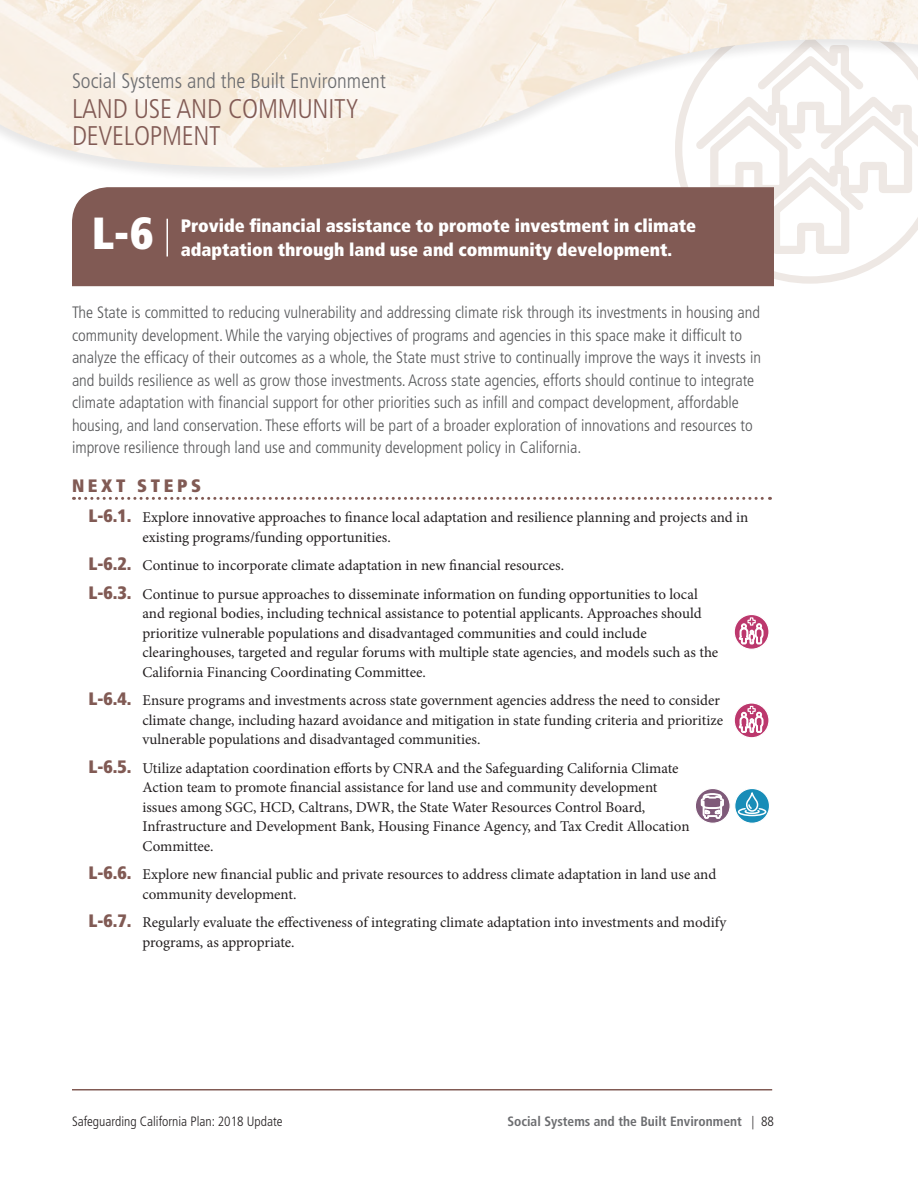
<style>
.page{position:relative;width:918px;height:1188px;background:#fff}
.page>*{position:absolute;margin:0;border:0;box-sizing:border-box;transform-origin:0 0}
.t1{font:900 condensed 45px "Frutiger LT Std";color:#fff}
.t2{font:300 condensed 27px/27px "Frutiger LT Std";letter-spacing:-.01em;color:#815a54}
.t3{font:300 condensed 21px "Frutiger LT Std";color:#6c6d70}
.t4{font:900 condensed 18px/24px "Frutiger LT Std";color:#fff}
.t5{font:900 condensed 18px "Frutiger LT Std";letter-spacing:.2em;color:#815a54}
.t6{font:300 condensed 16.5px/22.5px "Frutiger LT Std";color:#57585a}
.t7{font:15px/19.5px "Minion Pro";color:#231f20}
.t8{font:700 condensed 13.5px "Frutiger LT Std";color:#6c6d70}
.t9{font:300 condensed 13.5px "Frutiger LT Std";color:#231f20}
.s1{font-family:"Frutiger LT Std";font-weight:900;font-stretch:condensed;font-size:18px;color:#815a54}
.s2{font-weight:300;color:#231f20}
</style>
<div class="page">
<svg style="left:679px;top:183px;width:210px;height:101px"></svg>
<svg style="left:689px;top:183px;width:229px;height:75px"></svg>
<div style="left:0;top:0;width:918px;height:183px;background:#231f20;opacity:.3"></div>
<img style="left:0;top:0;width:918px;height:168px">
<hr style="left:72px;top:1089px;width:700px;height:1px;background:#815a54">
<div style="left:72px;top:187px;width:702px;height:99px;background:#815a54"></div>
<hr style="left:166px;top:219px;width:2px;height:37px;background:#fff">
<svg style="left:74px;top:497px;width:697px;height:3px"></svg>
<svg style="left:734px;top:614px;width:35px;height:35px"></svg>
<div style="left:734px;top:614px;width:36px;height:36px;border:1px solid #fff;border-radius:50%"></div>
<svg style="left:739px;top:617px;width:24px;height:27px"></svg>
<svg style="left:734px;top:703px;width:35px;height:35px"></svg>
<div style="left:734px;top:702px;width:36px;height:36px;border:1px solid #fff;border-radius:50%"></div>
<svg style="left:739px;top:705px;width:24px;height:28px"></svg>
<svg style="left:695px;top:788px;width:35px;height:35px"></svg>
<div style="left:695px;top:788px;width:36px;height:36px;border:1px solid #fff;border-radius:50%"></div>
<svg style="left:701px;top:793px;width:23px;height:26px"></svg>
<svg style="left:735px;top:788px;width:35px;height:35px"></svg>
<div style="left:734px;top:788px;width:36px;height:36px;border:1px solid #fff;border-radius:50%"></div>
<svg style="left:737px;top:791px;width:30px;height:26px"></svg>
<h3 class="t3" style="left:72px;top:69px;width:315px">Social Systems and the Built Environment</h3>
<h2 class="t2" style="left:72px;top:96px;width:288px">LAND USE AND COMMUNITY<br>DEVELOPMENT</h2>
<h2 class="t1" style="left:92px;top:206px;width:63px">L-6</h2>
<h2 class="t4" style="left:181px;top:214px;width:517px">Provide financial assistance to promote investment in climate adaptation through land use and community development.</h2>
<p class="t6" style="left:72px;top:302px;width:691px">The State is committed to reducing vulnerability and addressing climate risk through its investments in housing and community development. While the varying objectives of programs and agencies in this space make it difficult to analyze the efficacy of their outcomes as a whole, the State must strive to continually improve the ways it invests in and builds resilience as well as grow those investments. Across state agencies, efforts should continue to integrate climate adaptation with financial support for other priorities such as infill and compact development, affordable housing, and land conservation. These efforts will be part of a broader exploration of innovations and resources to improve resilience through land use and community development policy in California.</p>
<h3 class="t5" style="left:72px;top:475px;width:131px">NEXT STEPS</h3>
<p class="t7" style="left:142px;top:508px;width:608px;text-indent:-54px"><span class="s1">L-6.1.</span> Explore innovative approaches to finance local adaptation and resilience planning and projects and in existing programs/funding opportunities.</p>
<p class="t7" style="left:88px;top:556px;width:477px"><span class="s1">L-6.2.</span> Continue to incorporate climate adaptation in new financial resources.</p>
<p class="t7" style="left:143px;top:584px;width:577px;text-indent:-54px"><span class="s1">L-6.3.</span> Continue to pursue approaches to disseminate information on funding opportunities to local and regional bodies, including technical assistance to potential applicants. Approaches should prioritize vulnerable populations and disadvantaged communities and could include clearinghouses, targeted and regular forums with multiple state agencies, and models such as the California Financing Coordinating Committee.</p>
<p class="t7" style="left:143px;top:691px;width:582px;text-indent:-54px"><span class="s1">L-6.4.</span> Ensure programs and investments across state government agencies address the need to consider climate change, including hazard avoidance and mitigation in state funding criteria and prioritize vulnerable populations and disadvantaged communities.</p>
<p class="t7" style="left:143px;top:758px;width:549px;text-indent:-54px"><span class="s1">L-6.5.</span> Utilize adaptation coordination efforts by CNRA and the Safeguarding California Climate Action team to promote financial assistance for land use and community development issues among SGC, HCD, Caltrans, DWR, the State Water Resources Control Board, Infrastructure and Development Bank, Housing Finance Agency, and Tax Credit Allocation Committee.</p>
<p class="t7" style="left:142px;top:865px;width:575px;text-indent:-54px"><span class="s1">L-6.6.</span> Explore new financial public and private resources to address climate adaptation in land use and community development.</p>
<p class="t7" style="left:142px;top:913px;width:585px;text-indent:-54px"><span class="s1">L-6.7.</span> Regularly evaluate the effectiveness of integrating climate adaptation into investments and modify programs, as appropriate.</p>
<p class="t9" style="left:72px;top:1114px;width:212px">Safeguarding California Plan: 2018 Update</p>
<p class="t8" style="left:507px;top:1113px;width:268px">Social Systems and the Built Environment <span class="s2">| 88</span></p>
</div>
